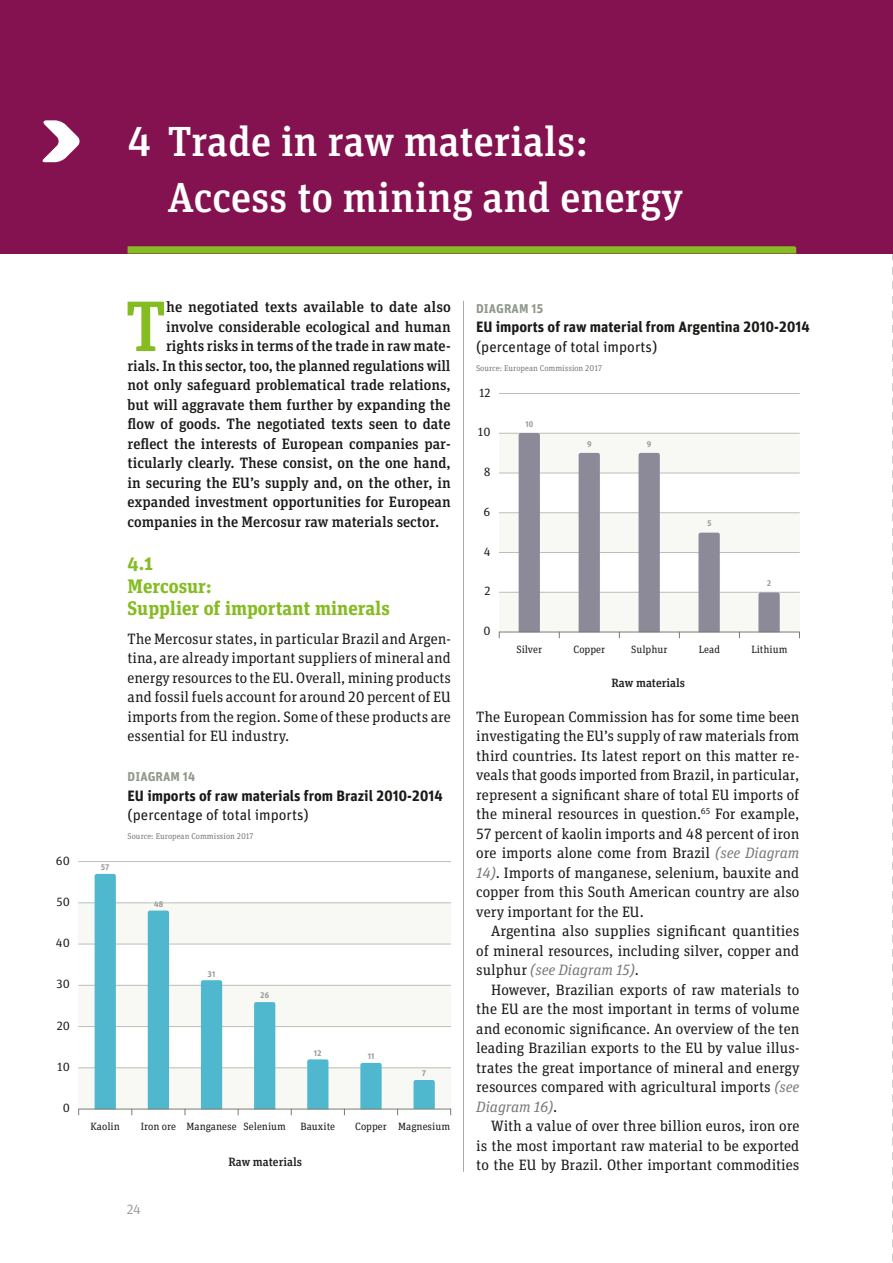
<style>
.page{position:relative;width:893px;height:1263px;background:#fff}
.page>*{position:absolute;margin:0;border:0;box-sizing:border-box;transform-origin:0 0}
.Fließtext_mit_Einzug{font:500 71.4px "Unit Slab Pro";color:#85bc22}
.Headline___Unit_Slab{font:500 42px "Unit Slab Pro";color:#fff}
.ZÜ_1__Ordnung___Unit{font:700 19.5px/22.5px "Unit Slab Pro";color:#85bc22}
.Fließtext_ohne_Einzu{font:15px/19.5px "Unit Slab Pro";color:#1a1a18;text-align:justify}
.Fließtext_mit_Einzug-2{font:500 15px "Unit Slab Pro";color:#1a1a18}
.Fließtext_mit_Einzug-3{font:15px/19.5px "Unit Slab Pro";color:#1a1a18;text-align:justify}
.t1{font:700 15px/19.5px "Unit Pro";color:#1a1a18}
.t2{font:13.5px "Unit Slab Pro";color:#9c9d9d}
.t3{font:700 12.75px "Unit Pro";letter-spacing:.01em;color:#92988c}
.t4{font:500 12px "Unit Slab Pro";color:#1a1a18}
.t5{font:12px "Unit Slab Pro";color:#1a1a18}
.t6{font:10.5px "Unit Slab Pro";color:#1a1a18}
.Fotonachweis___Unit{font:8.25px "Unit Slab Pro";color:#787978}
.Zahlen_in_Diagrammen{font:700 8.25px "Unit Pro";color:#9c9d9d}
.s1{font-weight:400}
.s2{font-style:italic;color:#787978}
</style>
<div class="page">
<svg style="left:892px;top:254px;width:1px;height:1008px"></svg>
<div style="left:499px;top:592px;width:301px;height:40px;background:#f8f9f5"></div>
<div style="left:499px;top:513px;width:301px;height:39px;background:#f8f9f5"></div>
<div style="left:499px;top:433px;width:301px;height:40px;background:#f8f9f5"></div>
<div style="left:79px;top:1068px;width:372px;height:41px;background:#f8f9f5"></div>
<div style="left:79px;top:985px;width:372px;height:41px;background:#f8f9f5"></div>
<div style="left:79px;top:903px;width:372px;height:41px;background:#f8f9f5"></div>
<div style="left:0;top:0;width:893px;height:254px;background:#851250"></div>
<svg style="left:128px;top:246px;width:668px;height:8px;background:#85ab26"></svg>
<svg style="left:42px;top:120px;width:38px;height:42px"></svg>
<hr style="left:463px;top:301px;width:1px;height:871px;background:#a9aaaa">
<hr style="left:79px;top:1067px;width:372px;height:1px;background:#bac0b6">
<hr style="left:79px;top:1026px;width:372px;height:1px;background:#bac0b6">
<hr style="left:79px;top:985px;width:372px;height:1px;background:#bac0b6">
<hr style="left:79px;top:944px;width:372px;height:1px;background:#bac0b6">
<hr style="left:79px;top:902px;width:372px;height:1px;background:#bac0b6">
<svg style="left:148px;top:902px;width:21px;height:1px"></svg>
<hr style="left:79px;top:861px;width:372px;height:1px;background:#bac0b6">
<div style="left:95px;top:874px;width:21px;height:235px;background:#50b8ce"></div>
<div style="left:148px;top:910px;width:21px;height:199px;background:#50b8ce"></div>
<div style="left:201px;top:980px;width:21px;height:129px;background:#50b8ce"></div>
<div style="left:254px;top:1002px;width:21px;height:107px;background:#50b8ce"></div>
<svg style="left:307px;top:1059px;width:21px;height:50px"></svg>
<svg style="left:360px;top:1063px;width:22px;height:46px"></svg>
<svg style="left:414px;top:1080px;width:21px;height:29px"></svg>
<hr style="left:79px;top:1109px;width:372px;height:1px;background:#777e70">
<hr style="left:499px;top:592px;width:300px;height:1px;background:#bac0b6">
<hr style="left:499px;top:552px;width:300px;height:1px;background:#bac0b6">
<hr style="left:499px;top:512px;width:300px;height:1px;background:#bac0b6">
<hr style="left:499px;top:473px;width:300px;height:1px;background:#bac0b6">
<hr style="left:499px;top:433px;width:300px;height:1px;background:#bac0b6">
<hr style="left:499px;top:393px;width:300px;height:1px;background:#bac0b6">
<div style="left:519px;top:433px;width:21px;height:199px;background:#8c8998"></div>
<div style="left:579px;top:453px;width:21px;height:179px;background:#8c8998"></div>
<div style="left:639px;top:453px;width:21px;height:179px;background:#8c8998"></div>
<svg style="left:698px;top:533px;width:22px;height:99px;background:#8f8c9a"></svg>
<svg style="left:758px;top:592px;width:22px;height:40px"></svg>
<hr style="left:499px;top:632px;width:300px;height:1px;background:#777e70">
<p class="Headline___Unit_Slab" style="left:128px;top:112px;width:462px">4 Trade in raw materials:</p>
<p class="Headline___Unit_Slab" style="left:168px;top:167px;width:516px">Access to mining and energy</p>
<p class="t5" style="left:56px;top:852px;width:16px">60</p>
<p class="t5" style="left:57px;top:894px;width:15px">50</p>
<p class="t5" style="left:56px;top:935px;width:16px">40</p>
<p class="t5" style="left:57px;top:976px;width:15px">30</p>
<p class="t5" style="left:57px;top:1017px;width:15px">20</p>
<p class="t5" style="left:57px;top:1059px;width:14px">10</p>
<p class="t5" style="left:63px;top:1100px;width:9px">0</p>
<p class="Fließtext_mit_Einzug" style="left:125px;top:276px;width:42px">T</p>
<p class="Fließtext_mit_Einzug-2" style="left:166px;top:296px;width:286px">he negotiated texts available to date also</p>
<p class="Fließtext_mit_Einzug-2" style="left:166px;top:316px;width:286px">involve considerable ecological and human</p>
<p class="Fließtext_mit_Einzug-2" style="left:166px;top:335px;width:286px">rights risks in terms of the trade in raw mate-</p>
<p class="Fließtext_mit_Einzug-2" style="left:128px;top:355px;width:324px">rials. In this sector, too, the planned regulations will</p>
<p class="Fließtext_mit_Einzug-2" style="left:128px;top:374px;width:325px">not only safeguard problematical trade relations,</p>
<p class="Fließtext_mit_Einzug-2" style="left:128px;top:394px;width:325px">but will aggravate them further by expanding the</p>
<p class="Fließtext_mit_Einzug-2" style="left:128px;top:413px;width:325px">flow of goods. The negotiated texts seen to date</p>
<p class="Fließtext_mit_Einzug-2" style="left:128px;top:433px;width:325px">reflect the interests of European companies par-</p>
<p class="Fließtext_mit_Einzug-2" style="left:128px;top:452px;width:325px">ticularly clearly. These consist, on the one hand,</p>
<p class="Fließtext_mit_Einzug-2" style="left:128px;top:472px;width:325px">in securing the EU’s supply and, on the other, in</p>
<p class="Fließtext_mit_Einzug-2" style="left:128px;top:491px;width:325px">expanded investment opportunities for European</p>
<p class="Fließtext_mit_Einzug-2" style="left:128px;top:511px;width:313px">companies in the Mercosur raw materials sector.</p>
<p class="ZÜ_1__Ordnung___Unit" style="left:128px;top:551px;width:264px">4.1<br>Mercosur:<br>Supplier of important minerals</p>
<p class="Fließtext_ohne_Einzu" style="left:128px;top:628px;width:325px">The Mercosur states, in particular Brazil and Argen&shy;tina, are already important suppliers of mineral and energy resources to the EU. Overall, mining products and fossil fuels account for around 20 percent of EU imports from the region. Some of these products are essential for EU industry.</p>
<p class="Zahlen_in_Diagrammen" style="left:101px;top:861px;width:11px">57</p>
<p class="t3" style="left:128px;top:767px;width:69px">DIAGRAM 14</p>
<p class="t1" style="left:128px;top:785px;width:317px">EU imports of raw materials from Brazil 2010-2014 <span class="s1">(percentage of total imports)</span></p>
<p class="Fotonachweis___Unit" style="left:128px;top:830px;width:128px">Source: European Commission 2017</p>
<p class="Zahlen_in_Diagrammen" style="left:154px;top:898px;width:11px">48</p>
<p class="Zahlen_in_Diagrammen" style="left:208px;top:968px;width:9px">31</p>
<p class="Zahlen_in_Diagrammen" style="left:260px;top:989px;width:11px">26</p>
<p class="Zahlen_in_Diagrammen" style="left:314px;top:1046px;width:9px">12</p>
<p class="Zahlen_in_Diagrammen" style="left:368px;top:1050px;width:8px">11</p>
<p class="Zahlen_in_Diagrammen" style="left:422px;top:1067px;width:6px">7</p>
<p class="t6" style="left:91px;top:1119px;width:31px">Kaolin</p>
<p class="t6" style="left:141px;top:1119px;width:37px">Iron ore</p>
<p class="t6" style="left:186px;top:1119px;width:52px">Manganese</p>
<p class="t6" style="left:243px;top:1119px;width:44px">Selenium</p>
<p class="t6" style="left:300px;top:1119px;width:36px">Bauxite</p>
<p class="t6" style="left:355px;top:1119px;width:33px">Copper</p>
<p class="t6" style="left:398px;top:1119px;width:53px">Magnesium</p>
<p class="t4" style="left:228px;top:1154px;width:75px">Raw materials</p>
<p class="t2" style="left:127px;top:1200px;width:16px">24</p>
<p class="t3" style="left:476px;top:299px;width:69px">DIAGRAM 15</p>
<p class="t1" style="left:476px;top:317px;width:335px">EU imports of raw material from Argentina 2010-2014 <span class="s1">(percentage of total imports)</span></p>
<p class="Fotonachweis___Unit" style="left:476px;top:362px;width:128px">Source: European Commission 2017</p>
<p class="t5" style="left:479px;top:384px;width:13px">12</p>
<p class="t5" style="left:478px;top:424px;width:14px">10</p>
<p class="t5" style="left:484px;top:464px;width:8px">8</p>
<p class="t5" style="left:484px;top:504px;width:8px">6</p>
<p class="t5" style="left:484px;top:543px;width:8px">4</p>
<p class="t5" style="left:484px;top:583px;width:8px">2</p>
<p class="t5" style="left:483px;top:623px;width:9px">0</p>
<p class="Zahlen_in_Diagrammen" style="left:525px;top:418px;width:9px">10</p>
<p class="Zahlen_in_Diagrammen" style="left:587px;top:438px;width:6px">9</p>
<p class="Zahlen_in_Diagrammen" style="left:647px;top:438px;width:6px">9</p>
<p class="Zahlen_in_Diagrammen" style="left:707px;top:517px;width:6px">5</p>
<p class="Zahlen_in_Diagrammen" style="left:767px;top:577px;width:6px">2</p>
<p class="t6" style="left:516px;top:642px;width:27px">Silver</p>
<p class="t6" style="left:573px;top:642px;width:33px">Copper</p>
<p class="t6" style="left:631px;top:642px;width:38px">Sulphur</p>
<p class="t6" style="left:699px;top:642px;width:23px">Lead</p>
<p class="t6" style="left:751px;top:642px;width:38px">Lithium</p>
<p class="t4" style="left:611px;top:674px;width:75px">Raw materials</p>
<p class="Fließtext_ohne_Einzu" style="left:476px;top:706px;width:325px">The European Commission has for some time been investigating the EU’s supply of raw materials from third countries. Its latest report on this matter re&shy;veals that goods imported from Brazil, in particular, represent a significant share of total EU imports of the mineral resources in question.<sup>65</sup> For example, 57 percent of kaolin imports and 48 percent of iron ore imports alone come from Brazil <span class="s2">(see Diagram 14)</span>. Imports of manganese, selenium, bauxite and copper from this South American country are also very important for the EU.</p>
<p class="Fließtext_mit_Einzug-3" style="left:476px;top:921px;width:325px;text-indent:15px">Argentina also supplies significant quantities of mineral resources, including silver, copper and sulphur <span class="s2">(see Diagram 15)</span>.</p>
<p class="Fließtext_mit_Einzug-3" style="left:476px;top:979px;width:325px;text-indent:15px">However, Brazilian exports of raw materials to the EU are the most important in terms of volume and economic significance. An overview of the ten leading Brazilian exports to the EU by value illus&shy;trates the great importance of mineral and energy resources compared with agricultural imports <span class="s2">(see Diagram 16)</span>.</p>
<p class="Fließtext_mit_Einzug-3" style="left:476px;top:1116px;width:325px;text-indent:15px">With a value of over three billion euros, iron ore is the most important raw material to be exported to the EU by Brazil. Other important commodities</p>
</div>
